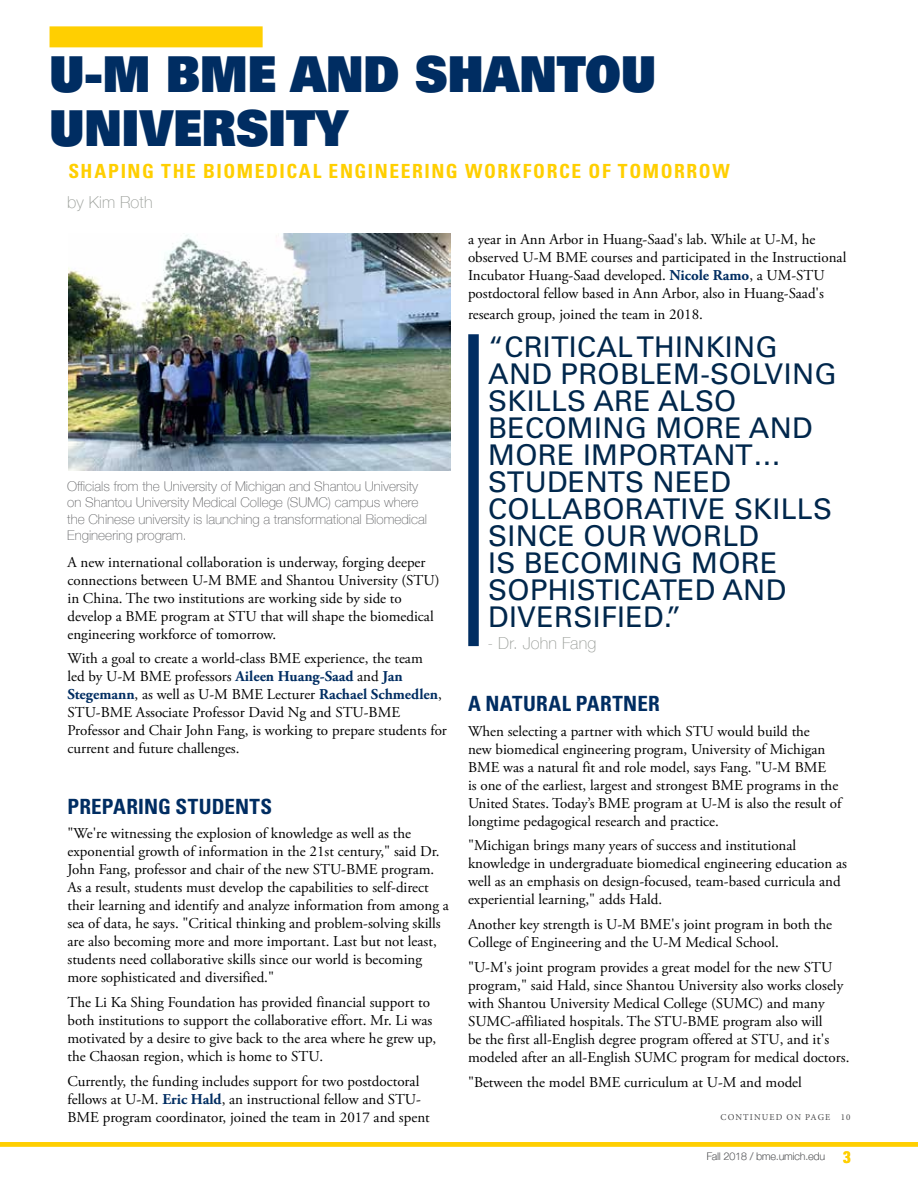
<style>
.page{position:relative;width:918px;height:1188px;background:#fff}
.page>*{position:absolute;margin:0;border:0;box-sizing:border-box;transform-origin:0 0}
.t1{font:900 49.5px/54px "Univers";color:#002d62;scale:.91 1}
.t2{font:28.5px/27px "Univers";letter-spacing:.01em;color:#00274c}
.t3{font:700 condensed 21px "Univers";letter-spacing:.01em;color:#002d62}
.t4{font:700 condensed 19.5px "Univers";letter-spacing:.08em;color:#ffcf01}
.t5{font:100 16.5px "Helvetica Neue";letter-spacing:.01em;color:#989c97}
.t6{font:15px/18px "Adobe Garamond Pro";color:#000}
.t7{font:100 13.5px/16.5px "Helvetica Neue";color:#636466}
.t8{font:100 10.5px "Helvetica Neue";color:#636466}
.t9{font:9px "Minion Pro";letter-spacing:.125em;color:#4d4d4f}
.s1{font-weight:700;color:#002d62}
.s2{font-family:"Univers";font-weight:700;font-stretch:condensed;font-size:16.5px;color:#ffcf01}
</style>
<div class="page">
<div style="left:0;top:1142px;width:918px;height:5px;background:#ffcf01"></div>
<div style="left:50px;top:26px;width:213px;height:21px;background:#ffcf01"></div>
<div style="left:468px;top:334px;width:11px;height:312px;background:#002d62"></div>
<img style="left:68px;top:234px;width:382px;height:237px">
<h1 class="t1" style="left:50px;top:45px;width:668px">U-M BME AND SHANTOU<br>UNIVERSITY</h1>
<h3 class="t4" style="left:68px;top:160px;width:663px">SHAPING THE BIOMEDICAL ENGINEERING WORKFORCE OF TOMORROW</h3>
<p class="t5" style="left:67px;top:190px;width:87px">by Kim Roth</p>
<p class="t7" style="left:67px;top:477px;width:362px">Officials from the University of Michigan and Shantou University on Shantou University Medical College (SUMC) campus where the Chinese university is launching a transformational Biomedical Engineering program.</p>
<p class="t6" style="left:68px;top:553px;width:374px">A new international collaboration is underway, forging deeper connections between U-M BME and Shantou University (STU) in China. The two institutions are working side by side to develop a BME program at STU that will shape the biomedical engineering workforce of tomorrow.</p>
<p class="t6" style="left:68px;top:650px;width:381px">With a goal to create a world-class BME experience, the team<br>led by U-M BME professors <span class="s1">Aileen Huang-Saad</span> and <span class="s1">Jan Stegemann</span>, as well as U-M BME Lecturer <span class="s1">Rachael Schmedlen</span>, STU-BME Associate Professor David Ng and STU-BME Professor and Chair John Fang, is working to prepare students for current and future challenges.</p>
<h3 class="t3" style="left:68px;top:793px;width:206px">PREPARING STUDENTS</h3>
<p class="t6" style="left:68px;top:825px;width:383px">"We're witnessing the explosion of knowledge as well as the exponential growth of information in the 21st century," said Dr.<br>John Fang, professor and chair of the new STU-BME program.<br>As a result, students must develop the capabilities to self-direct their learning and identify and analyze information from among a sea of data, he says. "Critical thinking and problem-solving skills are also becoming more and more important. Last but not least, students need collaborative skills since our world is becoming more sophisticated and diversified."</p>
<p class="t6" style="left:68px;top:994px;width:370px">The Li Ka Shing Foundation has provided financial support to both institutions to support the collaborative effort. Mr. Li was motivated by a desire to give back to the area where he grew up, the Chaosan region, which is home to STU.</p>
<p class="t6" style="left:68px;top:1073px;width:364px">Currently, the funding includes support for two postdoctoral fellows at U-M. <span class="s1">Eric Hald</span>, an instructional fellow and STU-<br>BME program coordinator, joined the team in 2017 and spent</p>
<p class="t6" style="left:468px;top:231px;width:380px">a year in Ann Arbor in Huang-Saad's lab. While at U-M, he observed U-M BME courses and participated in the Instructional Incubator Huang-Saad developed. <span class="s1">Nicole Ramo</span>, a UM-STU postdoctoral fellow based in Ann Arbor, also in Huang-Saad's</p>
<p class="t6" style="left:468px;top:306px;width:236px">research group, joined the team in 2018.</p>
<h2 class="t2" style="left:488px;top:334px;width:350px">“CRITICAL THINKING<br>AND PROBLEM-SOLVING<br>SKILLS ARE ALSO<br>BECOMING MORE AND<br>MORE IMPORTANT…<br>STUDENTS NEED<br>COLLABORATIVE SKILLS<br>SINCE OUR WORLD<br>IS BECOMING MORE<br>SOPHISTICATED AND<br>DIVERSIFIED.”</h2>
<p class="t5" style="left:487px;top:631px;width:110px">- Dr. John Fang</p>
<h3 class="t3" style="left:468px;top:690px;width:193px">A NATURAL PARTNER</h3>
<p class="t6" style="left:468px;top:722px;width:375px">When selecting a partner with which STU would build the<br>new biomedical engineering program, University of Michigan BME was a natural fit and role model, says Fang. "U-M BME<br>is one of the earliest, largest and strongest BME programs in the United States. Today’s BME program at U-M is also the result of longtime pedagogical research and practice.</p>
<p class="t6" style="left:468px;top:837px;width:381px">"Michigan brings many years of success and institutional knowledge in undergraduate biomedical engineering education as well as an emphasis on design-focused, team-based curricula and experiential learning," adds Hald.</p>
<p class="t6" style="left:468px;top:916px;width:366px">Another key strength is U-M BME's joint program in both the<br>College of Engineering and the U-M Medical School.</p>
<p class="t6" style="left:468px;top:959px;width:383px">"U-M's joint program provides a great model for the new STU program," said Hald, since Shantou University also works closely with Shantou University Medical College (SUMC) and many SUMC-affiliated hospitals. The STU-BME program also will<br>be the first all-English degree program offered at STU, and it's modeled after an all-English SUMC program for medical doctors.</p>
<p class="t6" style="left:468px;top:1073px;width:335px">"Between the model BME curriculum at U-M and model</p>
<p class="t9" style="left:721px;top:1111px;width:131px">CONTINUED ON PAGE 10</p>
<p class="t8" style="left:707px;top:1149px;width:145px">Fall 2018 / bme.umich.edu <span class="s2">3</span></p>
<p class="t8" style="left:717px;top:1149px;width:5px">ll</p>
</div>
